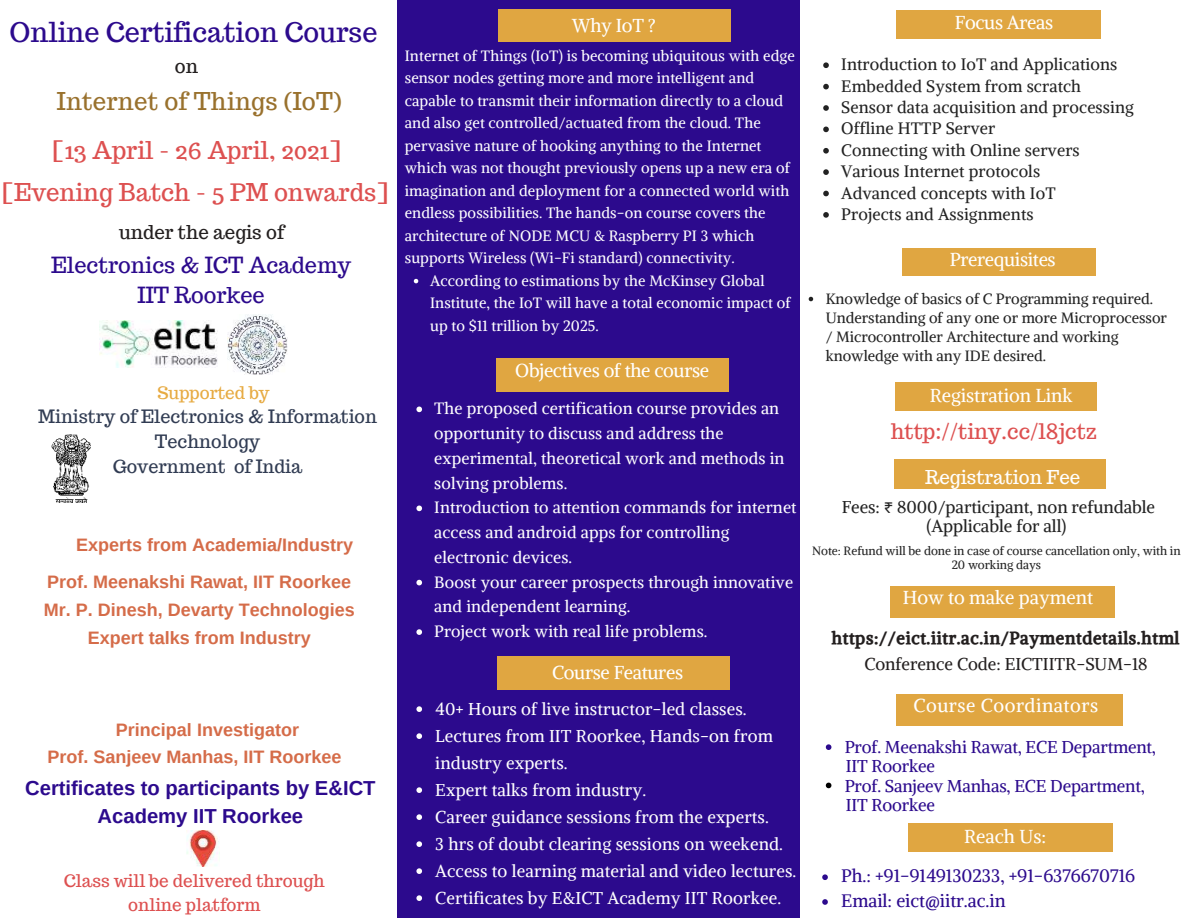
<style>
.page{position:relative;width:1188px;height:918px;background:#fff}
.page>*{position:absolute;margin:0;border:0;box-sizing:border-box;transform-origin:0 0}
.t1{font:27px "Trocchi";color:#2c0a8d}
.t2{font:24px "Trocchi";color:#dd5050}
.t3{font:24px "Trocchi";letter-spacing:.01em;color:#99712d}
.t4{font:21.75px/30.3px "Trocchi";color:#2c0a8d;text-align:center}
.t5{font:21px "Trocchi";color:#dd5050}
.t6{font:700 20.25px/28.2px "Arimo";color:#2c0a8d;text-align:center}
.t7{font:18.6px "Alike";letter-spacing:-.015em;color:#fff}
.t8{font:18.6px "Alike";letter-spacing:.03em;color:#fff}
.t9{font:18.6px "Trocchi";color:#231f1f}
.t10{font:18.6px "Trocchi";color:#fff}
.t11{font:700 18px/28.2px "Arimo";color:#d56c49;text-align:center}
.t12{font:18px/24.8px "Trocchi";color:#313c53;text-align:center}
.t13{font:18px/24.8px "Alike";color:#2c0a8d}
.t14{font:17.1px/27px "Alike";letter-spacing:.01em;color:#fff}
.t15{font:17.1px "Alike";letter-spacing:-.01em;color:#2c0a8d}
.t16{font:17.1px/19.2px "Alike";color:#222;text-align:center}
.t17{font:17.1px "CA Generated";letter-spacing:.04em;color:#231f1f}
.t18{font:17.1px/23.7px "Trocchi";color:#dd5050;text-align:center}
.t19{font:17.1px "Alike";color:#231f1f}
.t20{font:17.1px "Trocchi";color:#e7ab43}
.t21{font:16.5px/21.3px "Alike";letter-spacing:.01em;color:#222}
.t22{font:16.35px/24.8px "Alike";letter-spacing:.01em;color:#fff}
.t23{font:14.85px/22.5px "Alike";letter-spacing:.01em;color:#fff}
.t24{font:14.85px/19.2px "Alike";color:#222}
.t25{font:12px/13.5px "Alike";color:#222;text-align:center}
.s1{font-family:"Noto Sans Gurmukhi"}
</style>
<div class="page">
<div style="left:397px;top:0;width:403px;height:918px;background:#2c0a8d"></div>
<img style="left:99px;top:320px;width:118px;height:47px">
<div style="left:895px;top:460px;width:211px;height:29px;background:#e0a641"></div>
<div style="left:890px;top:586px;width:225px;height:32px;background:#e0a641"></div>
<div style="left:896px;top:382px;width:201px;height:28px;background:#e0a641"></div>
<img style="left:187px;top:831px;width:32px;height:36px">
<div style="left:908px;top:823px;width:205px;height:28px;background:#e0a641"></div>
<div style="left:897px;top:694px;width:226px;height:32px;background:#e0a641"></div>
<img style="left:51px;top:435px;width:40px;height:67px">
<img style="left:227px;top:314px;width:61px;height:61px">
<svg style="left:416px;top:706px;width:6px;height:6px"></svg>
<svg style="left:416px;top:733px;width:6px;height:6px"></svg>
<svg style="left:416px;top:787px;width:6px;height:6px"></svg>
<svg style="left:416px;top:814px;width:6px;height:6px"></svg>
<svg style="left:416px;top:841px;width:6px;height:6px"></svg>
<svg style="left:416px;top:868px;width:6px;height:6px"></svg>
<svg style="left:416px;top:895px;width:6px;height:6px"></svg>
<svg style="left:414px;top:279px;width:4px;height:4px"></svg>
<svg style="left:416px;top:407px;width:6px;height:5px"></svg>
<svg style="left:416px;top:506px;width:6px;height:5px"></svg>
<svg style="left:416px;top:580px;width:6px;height:5px"></svg>
<svg style="left:416px;top:629px;width:6px;height:6px"></svg>
<svg style="left:823px;top:62px;width:6px;height:6px"></svg>
<svg style="left:823px;top:84px;width:6px;height:5px"></svg>
<svg style="left:823px;top:105px;width:6px;height:6px"></svg>
<svg style="left:823px;top:127px;width:6px;height:5px"></svg>
<svg style="left:823px;top:148px;width:6px;height:6px"></svg>
<svg style="left:823px;top:169px;width:6px;height:6px"></svg>
<svg style="left:823px;top:191px;width:6px;height:5px"></svg>
<svg style="left:823px;top:212px;width:6px;height:6px"></svg>
<svg style="left:822px;top:874px;width:6px;height:6px"></svg>
<svg style="left:822px;top:899px;width:6px;height:6px"></svg>
<svg style="left:826px;top:744px;width:5px;height:6px"></svg>
<svg style="left:826px;top:783px;width:5px;height:5px"></svg>
<div style="left:496px;top:359px;width:233px;height:32px;background:#e0a641"></div>
<div style="left:498px;top:9px;width:233px;height:33px;background:#e0a641"></div>
<div style="left:497px;top:656px;width:233px;height:33px;background:#e0a641"></div>
<div style="left:896px;top:11px;width:205px;height:28px;background:#e0a641"></div>
<div style="left:902px;top:249px;width:194px;height:27px;background:#e0a641"></div>
<svg style="left:809px;top:297px;width:4px;height:4px"></svg>
<h1 class="t1" style="left:9px;top:14px;width:370px">Online Certification Course</h1>
<p class="t9" style="left:175px;top:54px;width:25px">on</p>
<h2 class="t3" style="left:57px;top:85px;width:287px">Internet of Things (IoT)</h2>
<h2 class="t2" style="left:52px;top:134px;width:291px">[13 April - 26 April, 2021]</h2>
<h2 class="t2" style="left:2px;top:177px;width:388px">[Evening Batch - 5 PM onwards]</h2>
<p class="t9" style="left:119px;top:220px;width:167px">under the aegis of</p>
<h3 class="t4" style="left:51px;top:250px;width:302px">Electronics &amp; ICT Academy<br>IIT Roorkee</h3>
<p class="t20" style="left:157px;top:381px;width:114px">Supported by</p>
<p class="t12" style="left:38px;top:404px;width:340px">Ministry of Electronics &amp; Information<br>Technology<br>Government of India</p>
<p class="t11" style="left:76px;top:531px;width:279px">Experts from Academia/Industry</p>
<p class="t11" style="left:44px;top:568px;width:313px">Prof. Meenakshi Rawat, IIT Roorkee<br>Mr. P. Dinesh, Devarty Technologies<br>Expert talks from Industry</p>
<p class="t11" style="left:47px;top:716px;width:296px;line-height:27.6px;text-align:left;text-indent:69px">Principal Investigator<br>Prof. Sanjeev Manhas, IIT Roorkee</p>
<h3 class="t6" style="left:25px;top:774px;width:352px">Certificates to participants by E&amp;ICT<br>Academy IIT Roorkee</h3>
<p class="t18" style="left:64px;top:869px;width:263px">Class will be delivered through online platform</p>
<p class="t7" style="left:572px;top:13px;width:85px">Why IoT ?</p>
<p class="t23" style="left:405px;top:44px;width:392px">Internet of Things (IoT) is becoming ubiquitous with edge sensor nodes getting more and more intelligent and capable to transmit their information directly to a cloud and also get controlled/actuated from the cloud. The pervasive nature of hooking anything to the Internet which was not thought previously opens up a new era of imagination and deployment for a connected world with endless possibilities. The hands-on course covers the architecture of NODE MCU &amp; Raspberry PI 3 which supports Wireless (Wi-Fi standard) connectivity.</p>
<p class="t23" style="left:430px;top:269px;width:362px">According to estimations by the McKinsey Global<br>Institute, the IoT will have a total economic impact of up to $11 trillion by 2025.</p>
<p class="t7" style="left:515px;top:359px;width:195px">Objectives of the course</p>
<p class="t22" style="left:434px;top:396px;width:364px">The proposed certification course provides an opportunity to discuss and address the experimental, theoretical work and methods in solving problems.<br>Introduction to attention commands for internet access and android apps for controlling electronic devices.<br>Boost your career prospects through innovative and independent learning.<br>Project work with real life problems.</p>
<p class="t7" style="left:552px;top:661px;width:133px">Course Features</p>
<p class="t14" style="left:435px;top:696px;width:363px">40+ Hours of live instructor-led classes.<br>Lectures from IIT Roorkee, Hands-on from industry experts.<br>Expert talks from industry.<br>Career guidance sessions from the experts.<br>3 hrs of doubt clearing sessions on weekend.<br>Access to learning material and video lectures.<br>Certificates by E&amp;ICT Academy IIT Roorkee.</p>
<p class="t7" style="left:955px;top:11px;width:100px">Focus Areas</p>
<p class="t21" style="left:841px;top:54px;width:294px">Introduction to IoT and Applications<br>Embedded System from scratch<br>Sensor data acquisition and processing<br>Offline HTTP Server<br>Connecting with Online servers<br>Various Internet protocols<br>Advanced concepts with IoT<br>Projects and Assignments</p>
<p class="t7" style="left:950px;top:247px;width:108px">Prerequisites</p>
<p class="t24" style="left:826px;top:289px;width:343px">Knowledge of basics of C Programming required.<br>Understanding of any one or more Microprocessor / Microcontroller Architecture and working knowledge with any IDE desired.</p>
<p class="t7" style="left:930px;top:384px;width:144px">Registration Link</p>
<h3 class="t5" style="left:891px;top:418px;width:208px">http://tiny.cc/l8jctz</h3>
<p class="t10" style="left:925px;top:465px;width:157px">Registration Fee</p>
<p class="t16" style="left:842px;top:497px;width:315px">Fees: <span class="s1">₹</span> 8000/participant, non refundable (Applicable for all)</p>
<p class="t25" style="left:812px;top:544px;width:370px">Note: Refund will be done in case of course cancellation only, with in<br>20 working days</p>
<p class="t7" style="left:903px;top:585px;width:192px">How to make payment</p>
<p class="t17" style="left:832px;top:627px;width:349px">https://eict.iitr.ac.in/Paymentdetails.html</p>
<p class="t19" style="left:864px;top:653px;width:285px">Conference Code: EICTIITR-SUM-18</p>
<p class="t8" style="left:913px;top:693px;width:186px">Course Coordinators</p>
<p class="t15" style="left:845px;top:737px;width:313px">Prof. Meenakshi Rawat, ECE Department,</p>
<p class="t15" style="left:845px;top:775px;width:302px">Prof. Sanjeev Manhas, ECE Department,</p>
<p class="t15" style="left:846px;top:756px;width:91px">IIT Roorkee</p>
<p class="t15" style="left:846px;top:794px;width:91px">IIT Roorkee</p>
<p class="t7" style="left:964px;top:825px;width:83px">Reach Us:</p>
<p class="t13" style="left:841px;top:864px;width:295px">Ph.: +91-9149130233, +91-6376670716<br>Email: eict@iitr.ac.in</p>
</div>
